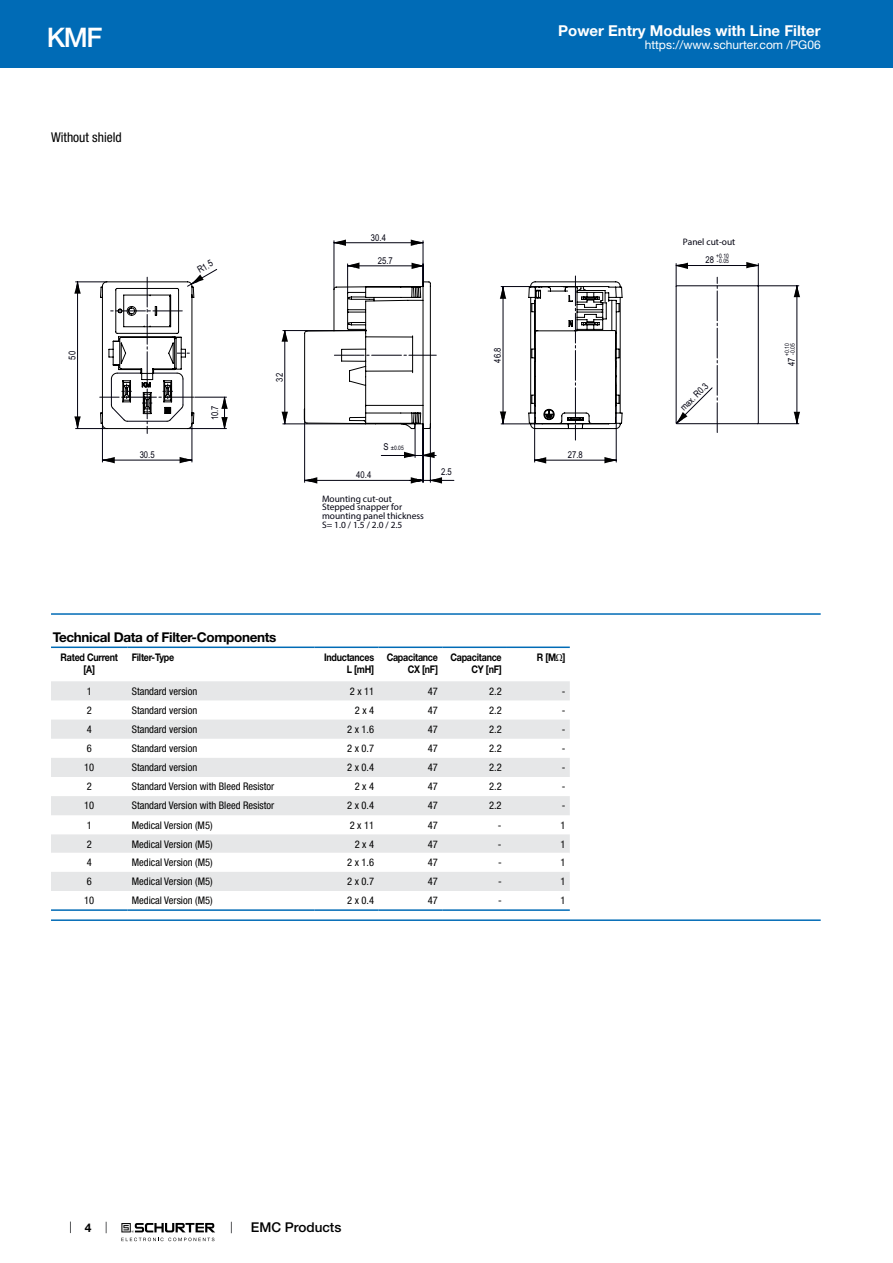
<style>
.page{position:relative;width:893px;height:1263px;background:#fff}
.page>*{position:absolute;margin:0;border:0;box-sizing:border-box;transform-origin:0 0}
.t1{font:500 27px "Helvetica Neue LT";color:#fff}
.t2{font:700 15px "Helvetica Neue LT";color:#fff}
.t3{font:700 13.5px "Helvetica Neue LT";letter-spacing:-.025em;color:#000}
.t4{font:condensed 13.5px "Helvetica Neue LT";color:#000}
.t5{font:500 13.5px "Helvetica Neue LT";color:#000}
.t6{font:12px "Helvetica Neue LT";color:#fff}
.t7{font:700 12px "Helvetica Neue LT";color:#000}
.t8{font:condensed 10.5px "Helvetica Neue LT";color:#000}
.t9{font:700 10.5px/12.6px "Helvetica Neue LT";letter-spacing:-.025em;color:#000;text-align:right;scale:.85 1}
.t10{font:9.45px/8.9px "Arial";color:#00000f}
.t11{font:9.45px "Arial Narrow";color:#00000f}
.t12{font:6.15px/5.7px "Arial Narrow";color:#00000f}
.s1{font-size:9.45px}
.s2{font-family:"Arial Unicode MS";font-weight:400}
</style>
<div class="page">
<svg style="left:70px;top:1221px;width:1px;height:12px"></svg>
<svg style="left:121px;top:1223px;width:94px;height:18px"></svg>
<div style="left:0;top:0;width:893px;height:68px;background:#006bb6"></div>
<svg style="left:304px;top:263px;width:495px;height:195px"></svg>
<svg style="left:623px;top:285px;width:136px;height:139px"></svg>
<svg style="left:334px;top:242px;width:282px;height:219px"></svg>
<svg style="left:281px;top:281px;width:150px;height:148px"></svg>
<svg style="left:528px;top:275px;width:95px;height:165px"></svg>
<svg style="left:794px;top:285px;width:6px;height:139px"></svg>
<svg style="left:500px;top:287px;width:6px;height:137px"></svg>
<svg style="left:282px;top:330px;width:6px;height:94px"></svg>
<svg style="left:334px;top:240px;width:12px;height:6px"></svg>
<svg style="left:348px;top:262px;width:11px;height:7px"></svg>
<svg style="left:534px;top:457px;width:12px;height:6px"></svg>
<svg style="left:676px;top:262px;width:82px;height:7px"></svg>
<svg style="left:411px;top:240px;width:11px;height:6px"></svg>
<svg style="left:412px;top:263px;width:11px;height:6px"></svg>
<svg style="left:604px;top:457px;width:12px;height:6px"></svg>
<svg style="left:404px;top:452px;width:31px;height:6px"></svg>
<svg style="left:305px;top:477px;width:137px;height:7px"></svg>
<svg style="left:102px;top:457px;width:90px;height:6px"></svg>
<svg style="left:74px;top:274px;width:154px;height:159px"></svg>
<svg style="left:676px;top:412px;width:11px;height:11px"></svg>
<hr style="left:51px;top:613px;width:770px;height:2px;background:#006bb6">
<svg style="left:52px;top:648px;width:517px;height:1px"></svg>
<svg style="left:51px;top:681px;width:519px;height:172px;fill:#e6e7e8"></svg>
<hr style="left:51px;top:646px;width:77px;height:2px;background:#006bb6">
<hr style="left:128px;top:646px;width:187px;height:2px;background:#006bb6">
<hr style="left:315px;top:646px;width:63px;height:2px;background:#006bb6">
<hr style="left:378px;top:646px;width:64px;height:2px;background:#006bb6">
<hr style="left:442px;top:646px;width:64px;height:2px;background:#006bb6">
<hr style="left:506px;top:646px;width:64px;height:2px;background:#006bb6">
<div style="left:51px;top:872px;width:519px;height:19px;background:#e6e7e8"></div>
<hr style="left:51px;top:909px;width:77px;height:2px;background:#006bb6">
<hr style="left:128px;top:909px;width:187px;height:2px;background:#006bb6">
<hr style="left:315px;top:909px;width:63px;height:2px;background:#006bb6">
<hr style="left:378px;top:909px;width:64px;height:2px;background:#006bb6">
<hr style="left:442px;top:909px;width:64px;height:2px;background:#006bb6">
<hr style="left:506px;top:909px;width:64px;height:2px;background:#006bb6">
<hr style="left:51px;top:919px;width:770px;height:2px;background:#006bb6">
<h1 class="t1" style="left:47px;top:21px;width:57px">KMF</h1>
<p class="t4" style="left:51px;top:130px;width:72px">Without shield</p>
<p class="t11" style="left:65px;top:359px;width:10px;rotate:-90deg">50</p>
<p class="t11" style="left:195px;top:265px;width:18px;rotate:-30deg">R1.5</p>
<p class="t11" style="left:140px;top:448px;width:17px">30.5</p>
<p class="t11" style="left:208px;top:420px;width:17px;rotate:-90deg">10.7</p>
<p class="t11" style="left:371px;top:230px;width:17px">30.4</p>
<p class="t11" style="left:378px;top:253px;width:17px">25.7</p>
<p class="t11" style="left:272px;top:381px;width:10px;rotate:-90deg">32</p>
<p class="t11" style="left:356px;top:468px;width:17px">40.4</p>
<p class="t12" style="left:383px;top:445px;width:22px"><span class="s1">S</span> ±0.05</p>
<p class="t10" style="left:322px;top:494px;width:103px">Mounting cut-out<br>Stepped snapper for mounting panel thickness<br>S= 1.0 / 1.5 / 2.0 / 2.5</p>
<p class="t11" style="left:441px;top:465px;width:12px">2.5</p>
<p class="t11" style="left:491px;top:363px;width:17px;rotate:-90deg">46.8</p>
<h2 class="t2" style="left:558px;top:21px;width:264px">Power Entry Modules with Line Filter</h2>
<p class="t6" style="left:645px;top:38px;width:178px">https://www.schurter.com /PG06</p>
<p class="t10" style="left:683px;top:237px;width:54px">Panel cut-out</p>
<p class="t11" style="left:568px;top:448px;width:17px">27.8</p>
<p class="t11" style="left:705px;top:253px;width:10px">28</p>
<p class="t12" style="left:716px;top:252px;width:14px">+0.10 -0.05</p>
<p class="t11" style="left:677px;top:404px;width:37px;rotate:-45deg">max. R0.3</p>
<p class="t12" style="left:784px;top:356px;width:14px;rotate:-90deg">+0.10 -0.05</p>
<p class="t11" style="left:784px;top:366px;width:10px;rotate:-90deg">47</p>
<p class="t3" style="left:53px;top:628px;width:225px">Technical Data of Filter-Components</p>
<p class="t9" style="left:61px;top:650px;width:69px;text-align:center">Rated Current [A]</p>
<p class="t9" style="left:132px;top:650px;width:51px">Filter-Type</p>
<p class="t9" style="left:324px;top:650px;width:61px">Inductances<br>L [mH]</p>
<p class="t9" style="left:387px;top:650px;width:62px">Capacitance<br>CX [nF]</p>
<p class="t9" style="left:450px;top:650px;width:62px">Capacitance<br>CY [nF]</p>
<p class="t9" style="left:537px;top:650px;width:35px">R [M<span class="s2">Ω</span>]</p>
<p class="t8" style="left:87px;top:685px;width:7px">1</p>
<p class="t8" style="left:132px;top:685px;width:67px">Standard version</p>
<p class="t8" style="left:350px;top:685px;width:26px">2 x 11</p>
<p class="t8" style="left:428px;top:685px;width:12px">47</p>
<p class="t8" style="left:489px;top:685px;width:14px">2.2</p>
<p class="t8" style="left:562px;top:685px;width:5px">-</p>
<p class="t8" style="left:87px;top:704px;width:7px">2</p>
<p class="t8" style="left:132px;top:704px;width:67px">Standard version</p>
<p class="t8" style="left:355px;top:704px;width:21px">2 x 4</p>
<p class="t8" style="left:428px;top:704px;width:12px">47</p>
<p class="t8" style="left:489px;top:704px;width:14px">2.2</p>
<p class="t8" style="left:562px;top:704px;width:5px">-</p>
<p class="t8" style="left:87px;top:723px;width:7px">4</p>
<p class="t8" style="left:132px;top:723px;width:67px">Standard version</p>
<p class="t8" style="left:347px;top:723px;width:28px">2 x 1.6</p>
<p class="t8" style="left:428px;top:723px;width:12px">47</p>
<p class="t8" style="left:489px;top:723px;width:14px">2.2</p>
<p class="t8" style="left:562px;top:723px;width:5px">-</p>
<p class="t8" style="left:87px;top:742px;width:7px">6</p>
<p class="t8" style="left:132px;top:742px;width:67px">Standard version</p>
<p class="t8" style="left:347px;top:742px;width:28px">2 x 0.7</p>
<p class="t8" style="left:428px;top:742px;width:12px">47</p>
<p class="t8" style="left:489px;top:742px;width:14px">2.2</p>
<p class="t8" style="left:562px;top:742px;width:5px">-</p>
<p class="t8" style="left:84px;top:761px;width:12px">10</p>
<p class="t8" style="left:132px;top:761px;width:67px">Standard version</p>
<p class="t8" style="left:347px;top:761px;width:28px">2 x 0.4</p>
<p class="t8" style="left:428px;top:761px;width:12px">47</p>
<p class="t8" style="left:489px;top:761px;width:14px">2.2</p>
<p class="t8" style="left:562px;top:761px;width:5px">-</p>
<p class="t8" style="left:87px;top:780px;width:7px">2</p>
<p class="t8" style="left:132px;top:780px;width:144px">Standard Version with Bleed Resistor</p>
<p class="t8" style="left:355px;top:780px;width:21px">2 x 4</p>
<p class="t8" style="left:428px;top:780px;width:12px">47</p>
<p class="t8" style="left:489px;top:780px;width:14px">2.2</p>
<p class="t8" style="left:562px;top:780px;width:5px">-</p>
<p class="t8" style="left:84px;top:800px;width:12px">10</p>
<p class="t8" style="left:132px;top:800px;width:144px">Standard Version with Bleed Resistor</p>
<p class="t8" style="left:347px;top:800px;width:28px">2 x 0.4</p>
<p class="t8" style="left:428px;top:800px;width:12px">47</p>
<p class="t8" style="left:489px;top:800px;width:14px">2.2</p>
<p class="t8" style="left:562px;top:800px;width:5px">-</p>
<p class="t8" style="left:87px;top:819px;width:7px">1</p>
<p class="t8" style="left:132px;top:819px;width:82px">Medical Version (M5)</p>
<p class="t8" style="left:350px;top:819px;width:26px">2 x 11</p>
<p class="t8" style="left:428px;top:819px;width:12px">47</p>
<p class="t8" style="left:498px;top:819px;width:5px">-</p>
<p class="t8" style="left:560px;top:819px;width:7px">1</p>
<p class="t8" style="left:87px;top:838px;width:7px">2</p>
<p class="t8" style="left:132px;top:838px;width:82px">Medical Version (M5)</p>
<p class="t8" style="left:355px;top:838px;width:21px">2 x 4</p>
<p class="t8" style="left:428px;top:838px;width:12px">47</p>
<p class="t8" style="left:498px;top:838px;width:5px">-</p>
<p class="t8" style="left:560px;top:838px;width:7px">1</p>
<p class="t8" style="left:87px;top:856px;width:7px">4</p>
<p class="t8" style="left:132px;top:856px;width:82px">Medical Version (M5)</p>
<p class="t8" style="left:347px;top:856px;width:28px">2 x 1.6</p>
<p class="t8" style="left:428px;top:856px;width:12px">47</p>
<p class="t8" style="left:498px;top:856px;width:5px">-</p>
<p class="t8" style="left:560px;top:856px;width:7px">1</p>
<p class="t8" style="left:87px;top:875px;width:7px">6</p>
<p class="t8" style="left:132px;top:875px;width:82px">Medical Version (M5)</p>
<p class="t8" style="left:347px;top:875px;width:28px">2 x 0.7</p>
<p class="t8" style="left:428px;top:875px;width:12px">47</p>
<p class="t8" style="left:498px;top:875px;width:5px">-</p>
<p class="t8" style="left:560px;top:875px;width:7px">1</p>
<p class="t8" style="left:84px;top:894px;width:12px">10</p>
<p class="t8" style="left:132px;top:894px;width:82px">Medical Version (M5)</p>
<p class="t8" style="left:347px;top:894px;width:28px">2 x 0.4</p>
<p class="t8" style="left:428px;top:894px;width:12px">47</p>
<p class="t8" style="left:498px;top:894px;width:5px">-</p>
<p class="t8" style="left:560px;top:894px;width:7px">1</p>
<p class="t7" style="left:85px;top:1220px;width:8px">4</p>
<p class="t5" style="left:251px;top:1219px;width:92px">EMC Products</p>
</div>
